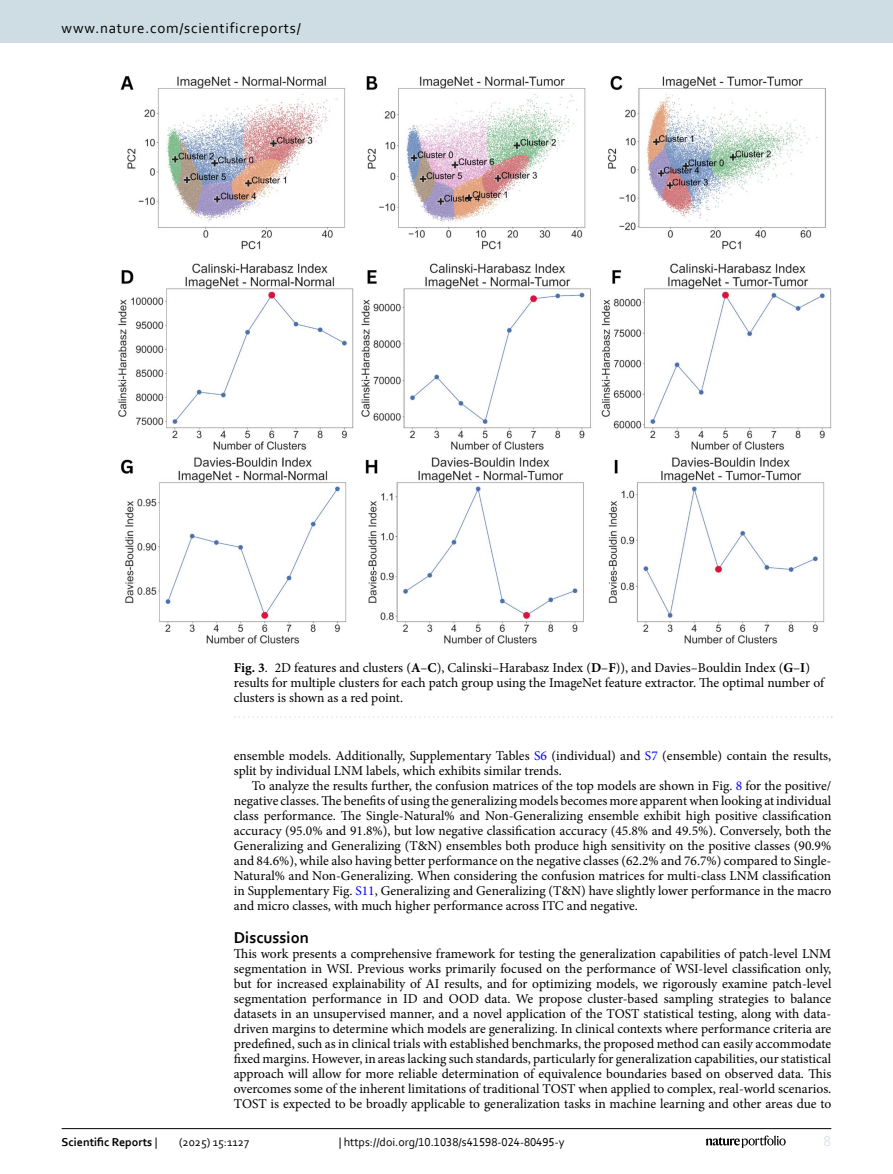
<style>
.page{position:relative;width:893px;height:1174px;background:#fff}
.page>*{position:absolute;margin:0;border:0;box-sizing:border-box;transform-origin:0 0}
.Head_1{font:700 16.5px "Corbel";color:#000}
.t1{font:15px "Corbel";letter-spacing:.05em;color:#000}
.t2{font:15px "Corbel";color:#d9e4eb}
.Body_Text{font:13.5px/15px "Minion Pro";color:#000;text-align:justify}
.Body_Text_Indent{font:13.5px/15px "Minion Pro";color:#000}
.Figure_Caption{font:13.5px/15px "Minion Pro";letter-spacing:-.005em;color:#000}
.t3{font:12px "Corbel";color:#000}
.t4{font:700 12px "Corbel";color:#000}
.s1{font-weight:700}
.s2{color:#00f}
.s3{font-weight:400}
</style>
<div class="page">
<img style="left:118px;top:76px;width:713px;height:568px">
<svg style="left:235px;top:716px;width:597px;height:2px"></svg>
<hr style="left:62px;top:1128px;width:769px;height:1px;background:#000">
<svg style="left:706px;top:1135px;width:80px;height:12px"></svg>
<div style="left:0;top:0;width:893px;height:43px;background:#cedde4"></div>
<p class="t1" style="left:62px;top:18px;width:241px">www.nature.com/scientificreports/</p>
<p class="Figure_Caption" style="left:234px;top:660px;width:592px"><span class="s1">Fig. 3</span>. 2D features and clusters (<span class="s1">A</span>–<span class="s1">C</span>), Calinski–Harabasz Index (<span class="s1">D</span>–<span class="s1">F</span>)), and Davies–Bouldin Index (<span class="s1">G</span>–<span class="s1">I</span>) results for multiple clusters for each patch group using the ImageNet feature extractor. The optimal number of clusters is shown as a red point.</p>
<p class="Body_Text_Indent" style="left:234px;top:748px;width:599px">ensemble models. Additionally, Supplementary Tables <span class="s2">S6</span> (individual) and <span class="s2">S7</span> (ensemble) contain the results, split by individual LNM labels, which exhibits similar trends.</p>
<p class="Body_Text_Indent" style="left:234px;top:778px;width:599px;text-align:justify;text-indent:18px">To analyze the results further, the confusion matrices of the top models are shown in Fig. <span class="s2">8</span> for the positive/ negative classes. The benefits of using the generalizing models becomes more apparent when looking at individual class performance. The Single-Natural% and Non-Generalizing ensemble exhibit high positive classification accuracy (95.0% and 91.8%), but low negative classification accuracy (45.8% and 49.5%). Conversely, both the Generalizing and Generalizing (T&amp;N) ensembles both produce high sensitivity on the positive classes (90.9% and 84.6%), while also having better performance on the negative classes (62.2% and 76.7%) compared to Single-Natural% and Non-Generalizing. When considering the confusion matrices for multi-class LNM classification in Supplementary Fig. <span class="s2">S11</span>, Generalizing and Generalizing (T&amp;N) have slightly lower performance in the macro and micro classes, with much higher performance across ITC and negative.</p>
<p class="Head_1" style="left:234px;top:927px;width:77px">Discussion</p>
<p class="Body_Text" style="left:234px;top:946px;width:599px">This work presents a comprehensive framework for testing the generalization capabilities of patch-level LNM segmentation in WSI. Previous works primarily focused on the performance of WSI-level classification only, but for increased explainability of AI results, and for optimizing models, we rigorously examine patch-level segmentation performance in ID and OOD data. We propose cluster-based sampling strategies to balance datasets in an unsupervised manner, and a novel application of the TOST statistical testing, along with data&shy;driven margins to determine which models are generalizing. In clinical contexts where performance criteria are predefined, such as in clinical trials with established benchmarks, the proposed method can easily accommodate fixed margins. However, in areas lacking such standards, particularly for generalization capabilities, our statistical approach will allow for more reliable determination of equivalence boundaries based on observed data. This overcomes some of the inherent limitations of traditional TOST when applied to complex, real-world scenarios.<br>TOST is expected to be broadly applicable to generalization tasks in machine learning and other areas due to</p>
<p class="t4" style="left:62px;top:1134px;width:97px">Scientific Reports <span class="s3">|</span></p>
<p class="t3" style="left:179px;top:1134px;width:72px">(2025) 15:1127</p>
<p class="t3" style="left:339px;top:1134px;width:227px">| https://doi.org/10.1038/s41598-024-80495-y</p>
<p class="t2" style="left:824px;top:1132px;width:9px">8</p>
</div>
